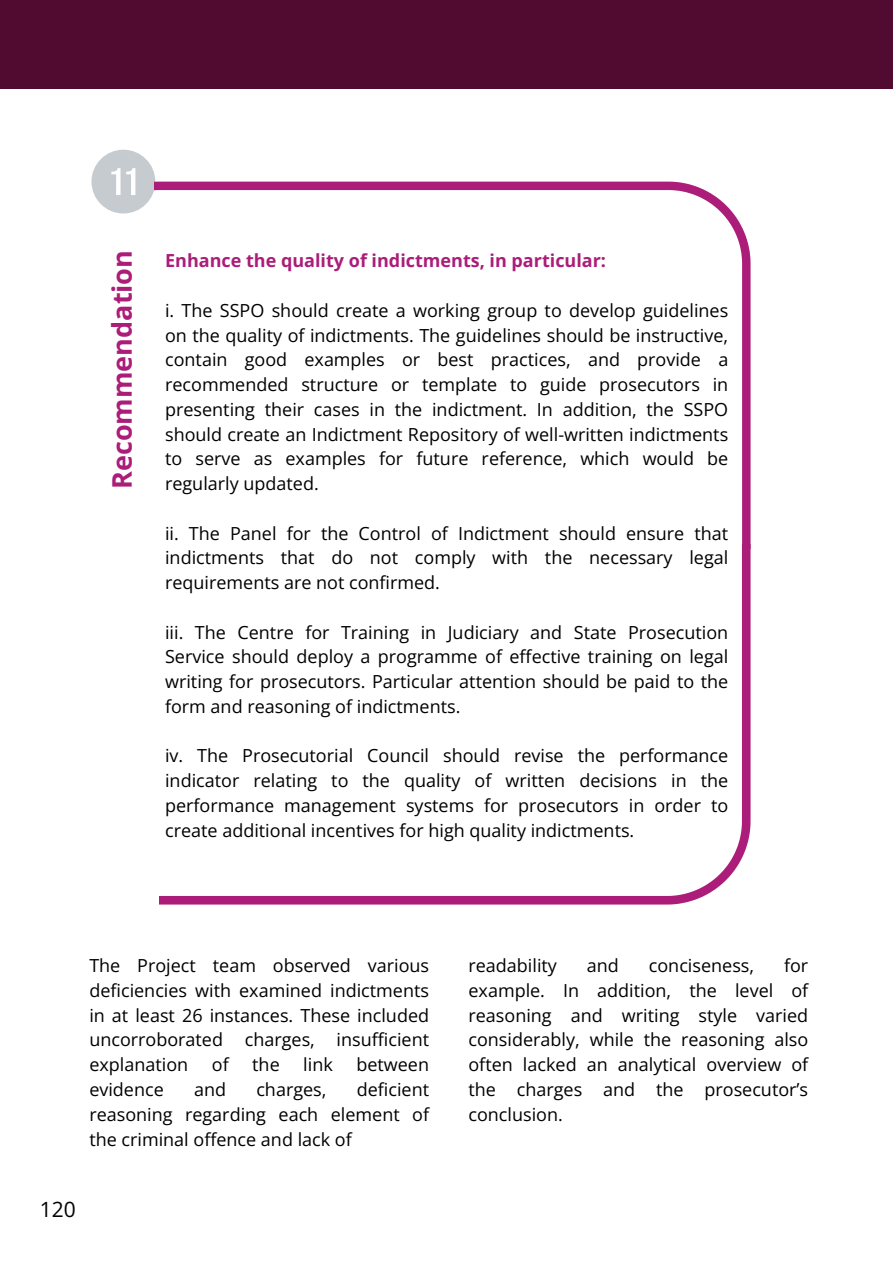
<style>
.page{position:relative;width:893px;height:1264px;background:#fff}
.page>*{position:absolute;margin:0;border:0;box-sizing:border-box;transform-origin:0 0}
.t1{font:700 27px "Open Sans";color:#ab1d79}
.t2{font:21px "Open Sans";color:#000}
.t3{font:18px/24.8px "Open Sans";color:#000;text-align:justify}
.t4{font:700 18px "Open Sans";color:#ab1d79}
</style>
<div class="page">
<svg style="left:159px;top:548px;width:591px;height:356px"></svg>
<svg style="left:91px;top:150px;width:64px;height:63px"></svg>
<svg style="left:154px;top:182px;width:596px;height:366px"></svg>
<div style="left:0;top:0;width:892px;height:89px;background:#510b30"></div>
<p class="t1" style="left:103px;top:489px;width:240px;rotate:-90deg">Recommendation</p>
<p class="t4" style="left:165px;top:248px;width:442px">Enhance the quality of indictments, in particular:</p>
<p class="t3" style="left:165px;top:297px;width:564px">i. The SSPO should create a working group to develop guidelines on the quality of indictments. The guidelines should be instructive, contain good examples or best practices, and provide a recommended structure or template to guide prosecutors in presenting their cases in the indictment. In addition, the SSPO should create an Indictment Repository of well-written indictments to serve as examples for future reference, which would be regularly updated.</p>
<h1 class="t3" style="left:165px;top:520px;width:564px">ii. The Panel for the Control of Indictment should ensure that indictments that do not comply with the necessary legal requirements are not confirmed.</h1>
<h3 class="t3" style="left:165px;top:619px;width:564px">iii. The Centre for Training in Judiciary and State Prosecution Service should deploy a programme of effective training on legal writing for prosecutors. Particular attention should be paid to the form and reasoning of indictments.</h3>
<p class="t3" style="left:165px;top:743px;width:564px">iv. The Prosecutorial Council should revise the performance indicator relating to the quality of written decisions in the performance management systems for prosecutors in order to create additional incentives for high quality indictments.</p>
<p class="t3" style="left:89px;top:952px;width:341px">The Project team observed various deficiencies with examined indictments in at least 26 instances. These included uncorroborated charges, insufficient explanation</p>
<p class="t3" style="left:212px;top:1051px;width:18px">of</p>
<p class="t3" style="left:252px;top:1051px;width:29px">the</p>
<p class="t3" style="left:303px;top:1051px;width:31px">link</p>
<p class="t3" style="left:356px;top:1051px;width:74px">between</p>
<p class="t3" style="left:89px;top:1076px;width:341px;text-indent:267px">deficient reasoning regarding each element of the criminal offence and lack of</p>
<p class="t3" style="left:89px;top:1076px;width:76px">evidence</p>
<p class="t3" style="left:194px;top:1076px;width:34px">and</p>
<p class="t3" style="left:256px;top:1076px;width:72px">charges,</p>
<p class="t2" style="left:40px;top:1194px;width:37px">120</p>
<p class="t3" style="left:468px;top:952px;width:341px;text-indent:315px">for example. In addition, the level of reasoning and writing style varied considerably, while the reasoning also often lacked an analytical overview of the charges and the prosecutor’s conclusion.</p>
<p class="t3" style="left:468px;top:952px;width:90px">readability</p>
<p class="t3" style="left:587px;top:952px;width:34px">and</p>
<p class="t3" style="left:648px;top:952px;width:107px">conciseness,</p>
</div>
